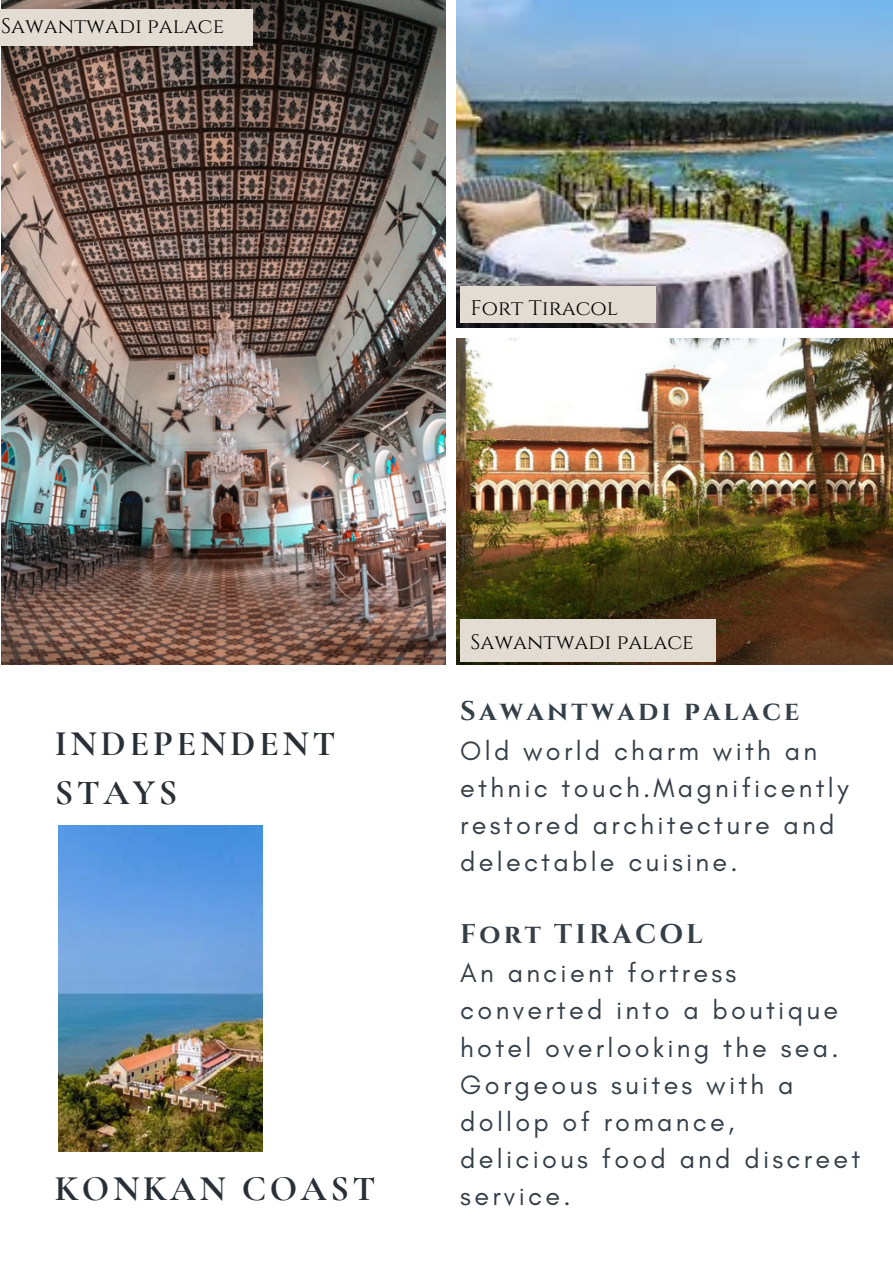
<style>
.page{position:relative;width:893px;height:1264px;background:#fff}
.page>*{position:absolute;margin:0;border:0;box-sizing:border-box;transform-origin:0 0}
.t1{font:700 36px/49.5px "Cormorant Garamond";letter-spacing:.1em;color:#282f36}
.t2{font:27px/37px "Glacial Indifference";letter-spacing:.12em;color:#353f48}
.t3{font:700 27px "Cinzel";letter-spacing:.12em;color:#353f48}
.t4{font:21px "Cinzel";color:#000}
</style>
<div class="page">
<img style="left:456px;top:0;width:436px;height:327px">
<img style="left:456px;top:338px;width:436px;height:326px">
<img style="left:1px;top:0;width:444px;height:664px">
<div style="left:460px;top:619px;width:255px;height:43px;background:#e3dcd2"></div>
<img style="left:58px;top:825px;width:205px;height:326px">
<div style="left:460px;top:286px;width:195px;height:36px;background:#e3dcd2"></div>
<div style="left:0;top:9px;width:253px;height:37px;background:#e3dcd2"></div>
<p class="t4" style="left:1px;top:13px;width:224px">Sawantwadi palace</p>
<p class="t4" style="left:470px;top:295px;width:149px">Fort Tiracol</p>
<p class="t1" style="left:55px;top:718px;width:282px">INDEPENDENT<br>STAYS</p>
<p class="t1" style="left:55px;top:1163px;width:322px">KONKAN COAST</p>
<p class="t4" style="left:470px;top:629px;width:224px">Sawantwadi palace</p>
<p class="t3" style="left:460px;top:694px;width:340px">Sawantwadi palace</p>
<p class="t2" style="left:460px;top:731px;width:390px">Old world charm with an ethnic touch.Magnificently restored architecture and delectable cuisine.</p>
<p class="t3" style="left:460px;top:916px;width:244px">Fort TIRACOL</p>
<p class="t2" style="left:460px;top:954px;width:401px">An ancient fortress converted into a boutique hotel overlooking the sea.<br>Gorgeous suites with a dollop of romance, delicious food and discreet service.</p>
</div>
